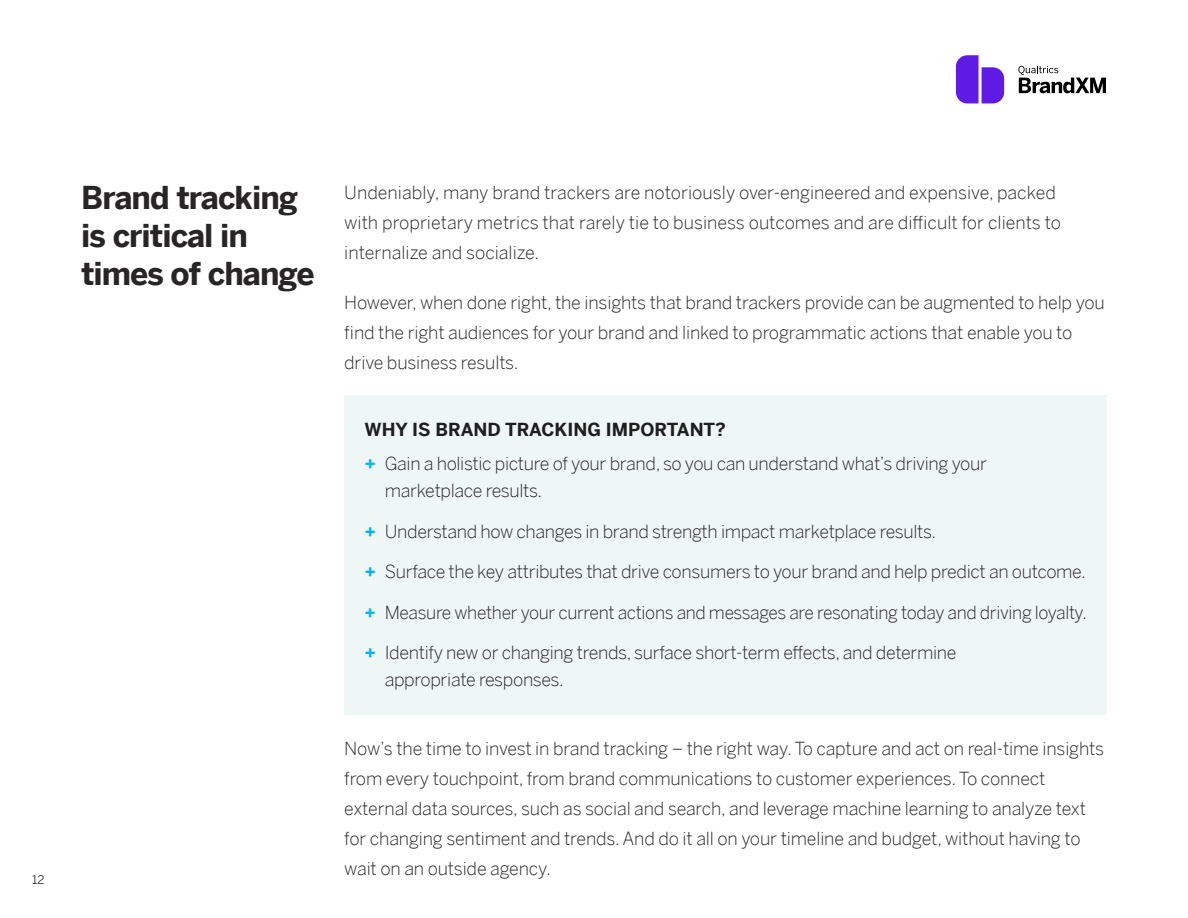
<style>
.page{position:relative;width:1188px;height:918px;background:#fff}
.page>*{position:absolute;margin:0;border:0;box-sizing:border-box;transform-origin:0 0}
.t1{font:700 31.5px/37.8px "Benton Sans";letter-spacing:-.03em;color:#282526}
.t2{font:300 18px/30px "Benton Sans";letter-spacing:-.01em;color:#282526}
.t3{font:12px "Benton Sans";color:#282526}
.s1{font-weight:700;color:#1e1e1e}
.s2{font-weight:700;color:#00b6f1}
</style>
<div class="page">
<svg style="left:1018px;top:66px;width:88px;height:27px"></svg>
<svg style="left:956px;top:55px;width:48px;height:48px"></svg>
<div style="left:344px;top:395px;width:763px;height:320px;background:#eff6f6"></div>
<p class="t3" style="left:32px;top:871px;width:14px">12</p>
<h1 class="t1" style="left:81px;top:176px;width:235px">Brand tracking is critical in times of change</h1>
<p class="t2" style="left:344px;top:176px;width:718px">Undeniably, many brand trackers are notoriously over-engineered and expensive, packed with proprietary metrics that rarely tie to business outcomes and are difficult for clients to internalize and socialize.</p>
<p class="t2" style="left:344px;top:287px;width:762px">However, when done right, the insights that brand trackers provide can be augmented to help you find the right audiences for your brand and linked to programmatic actions that enable you to drive business results.</p>
<p class="t2" style="left:364px;top:412px;width:624px;line-height:33.8px"><span class="s1">WHY IS BRAND TRACKING IMPORTANT?<br></span><span class="s2">+</span> Gain a holistic picture of your brand, so you can understand what’s driving your</p>
<p class="t2" style="left:385px;top:474px;width:159px">marketplace results.</p>
<p class="t2" style="left:364px;top:515px;width:573px"><span class="s2">+</span> Understand how changes in brand strength impact marketplace results.</p>
<p class="t2" style="left:364px;top:555px;width:723px"><span class="s2">+</span> Surface the key attributes that drive consumers to your brand and help predict an outcome.</p>
<p class="t2" style="left:364px;top:596px;width:724px"><span class="s2">+</span> Measure whether your current actions and messages are resonating today and driving loyalty.</p>
<p class="t2" style="left:385px;top:638px;width:573px;line-height:27px;text-indent:-20px"><span class="s2">+</span> Identify new or changing trends, surface short-term effects, and determine appropriate responses.</p>
<p class="t2" style="left:344px;top:733px;width:761px">Now’s the time to invest in brand tracking – the right way. To capture and act on real-time insights from every touchpoint, from brand communications to customer experiences. To connect external data sources, such as social and search, and leverage machine learning to analyze text for changing sentiment and trends. And do it all on your timeline and budget, without having to wait on an outside agency.</p>
</div>
